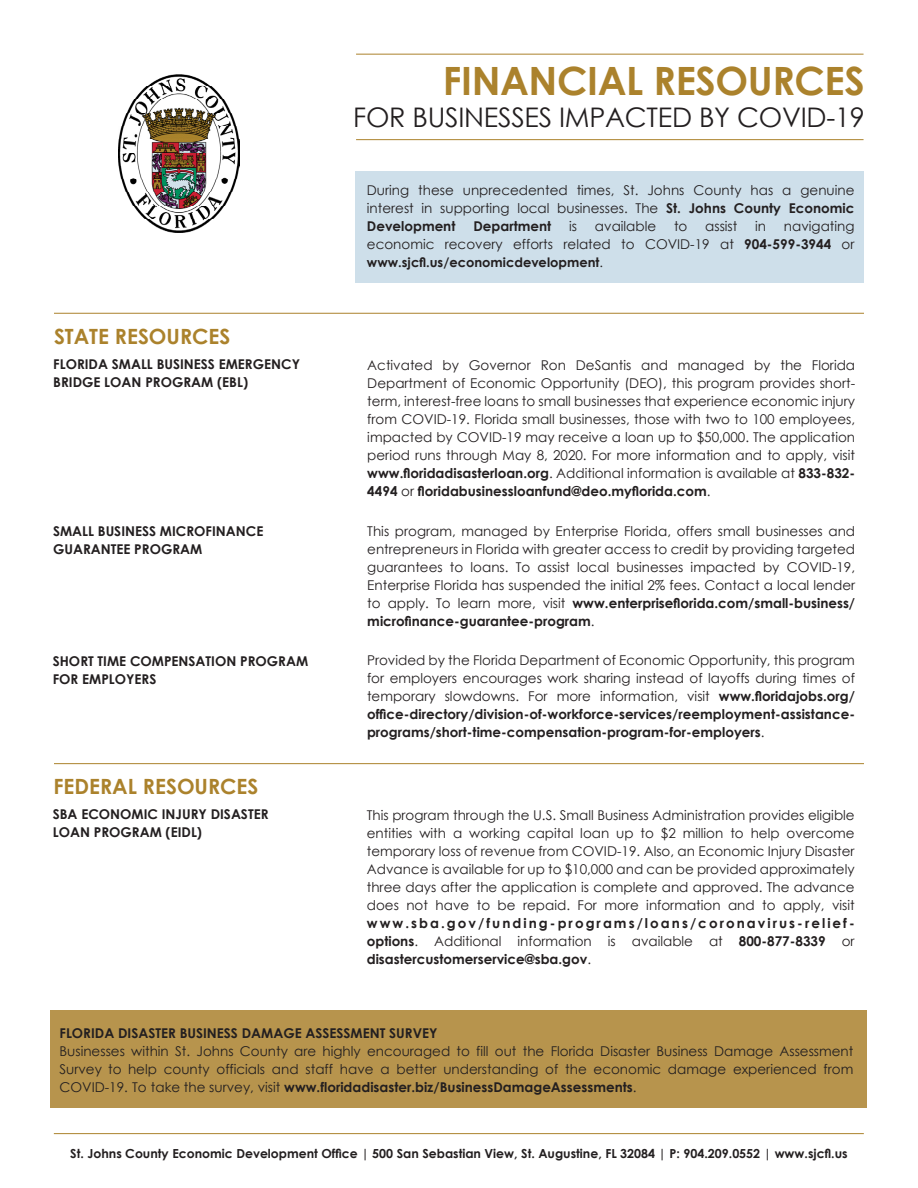
<style>
.page{position:relative;width:918px;height:1188px;background:#fff}
.page>*{position:absolute;margin:0;border:0;box-sizing:border-box;transform-origin:0 0}
.t1{font:700 39px "Century Gothic";letter-spacing:-.01em;color:#ab822c}
.t2{font:27px "Century Gothic";letter-spacing:-.01em;color:#231f20}
.t3{font:700 21px "Century Gothic";color:#ab822c}
.t4{font:13.5px/18px "Century Gothic";color:#231f20;text-align:justify}
.t5{font:700 13.5px/18px "Century Gothic";color:#231f20}
.t6{font:700 13.05px "Century Gothic";color:#231f20}
.t7{font:700 12.45px "Century Gothic";color:#231f20}
.s1{font-weight:700}
.s2{font-weight:400}
</style>
<div class="page">
<div style="left:355px;top:171px;width:509px;height:112px;background:#cedfea"></div>
<img style="left:118px;top:74px;width:121px;height:158px">
<hr style="left:356px;top:54px;width:508px;height:1px;background:#ab822c">
<hr style="left:356px;top:139px;width:508px;height:1px;background:#ab822c">
<hr style="left:54px;top:763px;width:810px;height:1px;background:#ab822c">
<hr style="left:54px;top:313px;width:810px;height:1px;background:#ab822c">
<div style="left:50px;top:1010px;width:817px;height:97px;background:#b7944d"></div>
<hr style="left:54px;top:1133px;width:810px;height:1px;background:#ab822c">
<p class="t1" style="left:443px;top:51px;width:423px">FINANCIAL RESOURCES</p>
<p class="t2" style="left:353px;top:99px;width:513px">FOR BUSINESSES IMPACTED BY COVID-19</p>
<p class="t3" style="left:54px;top:320px;width:178px">STATE RESOURCES</p>
<p class="t5" style="left:53px;top:354px;width:248px">FLORIDA SMALL BUSINESS EMERGENCY<br>BRIDGE LOAN PROGRAM (EBL)</p>
<p class="t4" style="left:367px;top:181px;width:489px">During these unprecedented times, St. Johns County has a genuine interest in supporting local businesses. The <span class="s1">St. Johns County Economic Development</span></p>
<p class="t4" style="left:367px;top:217px;width:489px;text-align:right">navigating<br>economic recovery efforts related to COVID-19 at <span class="s1">904-599-3944</span> or</p>
<p class="t6" style="left:367px;top:252px;width:238px">www.sjcfl.us/economicdevelopment<span class="s2">.</span></p>
<p class="t5" style="left:473px;top:216px;width:79px">Department</p>
<p class="t4" style="left:569px;top:217px;width:9px">is</p>
<p class="t4" style="left:595px;top:217px;width:63px">available</p>
<p class="t4" style="left:674px;top:217px;width:15px">to</p>
<p class="t4" style="left:705px;top:217px;width:34px">assist</p>
<p class="t4" style="left:755px;top:217px;width:12px">in</p>
<p class="t4" style="left:367px;top:356px;width:489px">Activated by Governor Ron DeSantis and managed by the Florida Department of Economic Opportunity (DEO), this program provides short&shy;term, interest-free loans to small businesses that experience economic injury from COVID-19. Florida small businesses, those with two to 100 employees, impacted by COVID-19 may receive a loan up to $50,000. The application period runs through May 8, 2020. For more information and to apply, visit <span class="s1">www.floridadisasterloan.org</span>. Additional information is available at <span class="s1">833-832- 4494</span> or <span class="s1">floridabusinessloanfund@deo.myflorida.com</span>.</p>
<p class="t5" style="left:53px;top:522px;width:212px">SMALL BUSINESS MICROFINANCE<br>GUARANTEE PROGRAM</p>
<p class="t4" style="left:367px;top:522px;width:489px">This program, managed by Enterprise Florida, offers small businesses and entrepreneurs in Florida with greater access to credit by providing targeted guarantees to loans. To assist local businesses impacted by COVID-19, Enterprise Florida has suspended the initial 2% fees. Contact a local lender to apply. To learn more, visit <span class="s1">www.enterpriseflorida.com/small-business/ microfinance-guarantee-program</span>.</p>
<p class="t5" style="left:53px;top:652px;width:257px">SHORT TIME COMPENSATION PROGRAM<br>FOR EMPLOYERS</p>
<p class="t4" style="left:367px;top:651px;width:490px">Provided by the Florida Department of Economic Opportunity, this program for employers encourages work sharing instead of layoffs during times of temporary slowdowns. For more information, visit <span class="s1">www.floridajobs.org/ office-directory/division-of-workforce-services/reemployment-assistance&shy;programs/short-time-compensation-program-for-employers</span>.</p>
<p class="t3" style="left:54px;top:770px;width:206px">FEDERAL RESOURCES</p>
<p class="t4" style="left:367px;top:806px;width:489px">This program through the U.S. Small Business Administration provides eligible entities with a working capital loan up to $2 million to help overcome temporary loss of revenue from COVID-19. Also, an Economic Injury Disaster Advance is available for up to $10,000 and can be provided approximately three days after the application is complete and approved. The advance does not have to be repaid. For more information and to apply, visit <span class="s1">www.sba.gov/funding-programs/loans/coronavirus-relief&shy;options</span>. Additional information is available at <span class="s1">800-877-8339</span> or <span class="s1">disastercustomerservice@sba.gov</span>.</p>
<p class="t5" style="left:53px;top:804px;width:217px">SBA ECONOMIC INJURY DISASTER<br>LOAN PROGRAM (EIDL)</p>
<p class="t4" style="left:60px;top:1024px;width:795px;text-align:left"><span class="s1">FLORIDA DISASTER BUSINESS DAMAGE ASSESSMENT SURVEY<br></span>Businesses within St. Johns County are highly encouraged to fill out the Florida Disaster Business Damage Assessment Survey to help county officials and staff have a better understanding of the economic damage experienced from COVID-19. To take the survey, visit <span class="s1">www.floridadisaster.biz/BusinessDamageAssessments</span>.</p>
<p class="t7" style="left:70px;top:1144px;width:779px">St. Johns County Economic Development Office | 500 San Sebastian View, St. Augustine, FL 32084 | P: 904.209.0552 | www.sjcfl.us</p>
</div>
